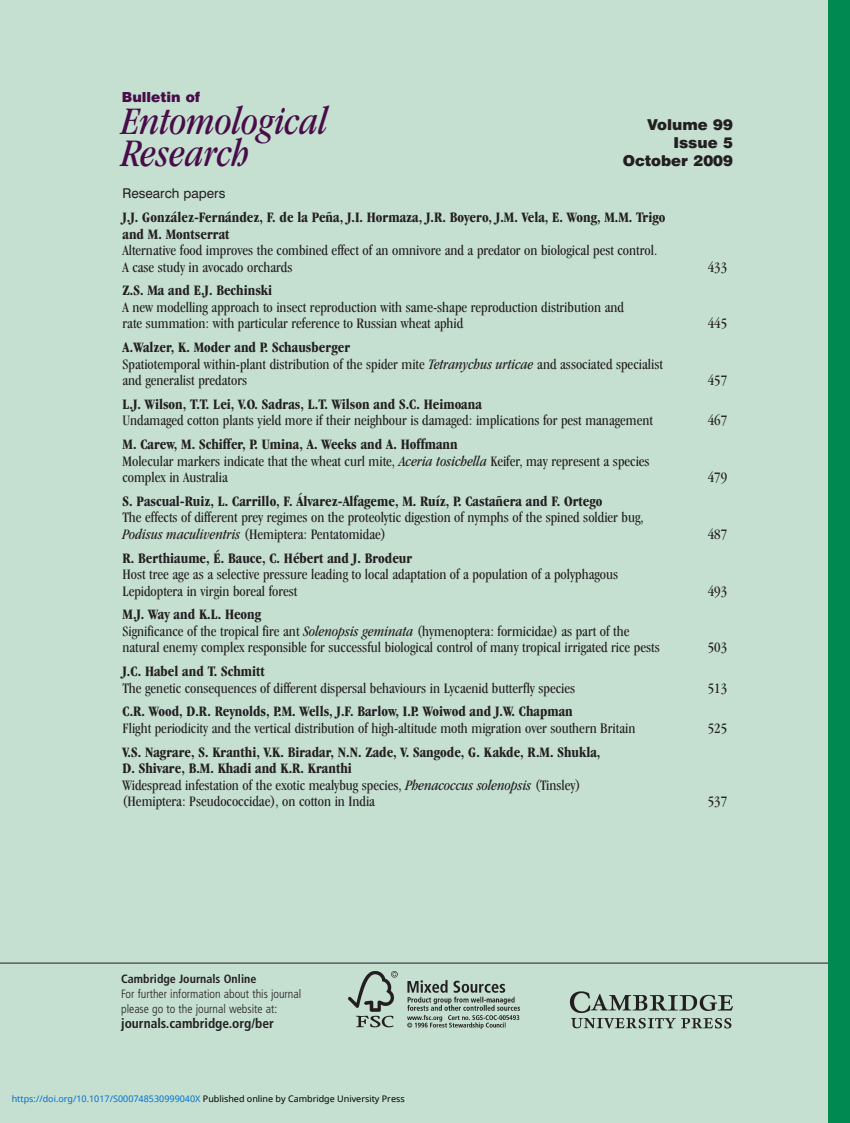
<style>
.page{position:relative;width:850px;height:1123px;background:#fff}
.page>*{position:absolute;margin:0;border:0;box-sizing:border-box;transform-origin:0 0}
.t1{font:italic condensed 40.5px/31.8px "Garamond IT Cby BT";color:#480c49}
.t2{font:condensed 15px/16.5px "Garamond IT Cby BT";color:#231f20}
.t3{font:700 condensed 15px/16.5px "Garamond IT Cby BT";color:#231f20}
.t4{font:900 15px/18px "Swiss 721 BT";color:#231f20;text-align:right}
.t5{font:900 13.95px "Swiss 721 BT";color:#480c49}
.t6{font:700 condensed 13.5px "Frutiger";color:#231f20}
.t7{font:13.5px "Swiss 721 BT";color:#231f20}
.t8{font:300 condensed 12px/15px "Frutiger";color:#231f20}
.t9{font:700 condensed 12px "Frutiger";color:#231f20}
.t10{font:9px "Noto Sans";color:#0172cf}
.s1{font-weight:700}
.s2{font-style:italic}
.s3{font-weight:400}
.s4{font-weight:400;font-style:italic}
.s5{color:#000}
</style>
<div class="page">
<div style="left:0;top:0;width:838px;height:1123px;background:#c5dfd1"></div>
<div style="left:828px;top:0;width:22px;height:1123px;background:#008a52"></div>
<hr style="left:0;top:962px;width:828px;height:1px;background:#231f20">
<img style="left:569px;top:991px;width:164px;height:38px">
<img style="left:349px;top:971px;width:170px;height:57px">
<p class="t5" style="left:122px;top:92px;width:80px">Bulletin of</p>
<h1 class="t1" style="left:122px;top:108px;width:208px">Entomological<br>Research</h1>
<p class="t4" style="left:623px;top:117px;width:112px">Volume 99<br>Issue 5<br>October 2009</p>
<p class="t7" style="left:122px;top:189px;width:104px">Research papers</p>
<p class="t3" style="left:122px;top:210px;width:545px">J.J. González-Fernández, F. de la Peña, J.I. Hormaza, J.R. Boyero, J.M. Vela, E. Wong, M.M. Trigo and M. Montserrat</p>
<p class="t2" style="left:122px;top:243px;width:536px">Alternative food improves the combined effect of an omnivore and a predator on biological pest control.<br>A case study in avocado orchards</p>
<p class="t3" style="left:122px;top:283px;width:151px">Z.S. Ma and E.J. Bechinski</p>
<p class="t2" style="left:122px;top:300px;width:503px">A new modelling approach to insect reproduction with same-shape reproduction distribution and rate summation: with particular reference to Russian wheat aphid</p>
<p class="t2" style="left:122px;top:340px;width:542px"><span class="s1">A.Walzer, K. Moder and P. Schausberger<br></span>Spatiotemporal within-plant distribution of the spider mite <span class="s2">Tetranychus urticae</span> and associated specialist and generalist predators</p>
<p class="t2" style="left:708px;top:260px;width:21px">433</p>
<p class="t2" style="left:708px;top:316px;width:21px">445</p>
<p class="t2" style="left:708px;top:373px;width:21px">457</p>
<p class="t3" style="left:122px;top:397px;width:361px">L.J. Wilson, T.T. Lei, V.O. Sadras, L.T. Wilson and S.C. Heimoana</p>
<p class="t2" style="left:122px;top:413px;width:532px">Undamaged cotton plants yield more if their neighbour is damaged: implications for pest management</p>
<p class="t2" style="left:708px;top:413px;width:21px">467</p>
<p class="t2" style="left:122px;top:437px;width:529px"><span class="s1">M. Carew, M. Schiffer, P. Umina, A. Weeks and A. Hoffmann<br></span>Molecular markers indicate that the wheat curl mite, <span class="s2">Aceria tosichella</span> Keifer, may represent a species complex in Australia</p>
<p class="t2" style="left:708px;top:470px;width:21px">479</p>
<p class="t3" style="left:122px;top:494px;width:482px">S. Pascual-Ruiz, L. Carrillo, F. Álvarez-Alfageme, M. Ruíz, P. Castañera and F. Ortego</p>
<p class="t2" style="left:122px;top:510px;width:523px">The effects of different prey regimes on the proteolytic digestion of nymphs of the spined soldier bug,<br><span class="s2">Podisus maculiventris</span> (Hemiptera: Pentatomidae)</p>
<p class="t3" style="left:122px;top:551px;width:291px">R. Berthiaume, É. Bauce, C. Hébert and J. Brodeur</p>
<p class="t2" style="left:122px;top:567px;width:497px">Host tree age as a selective pressure leading to local adaptation of a population of a polyphagous<br>Lepidoptera in virgin boreal forest</p>
<p class="t2" style="left:122px;top:607px;width:539px"><span class="s1">M.J. Way and K.L. Heong<br></span>Significance of the tropical fire ant <span class="s2">Solenopsis geminata</span> (hymenoptera: formicidae) as part of the natural enemy complex responsible for successful biological control of many tropical irrigated rice pests</p>
<p class="t2" style="left:708px;top:527px;width:21px">487</p>
<p class="t2" style="left:708px;top:584px;width:21px">493</p>
<p class="t2" style="left:708px;top:640px;width:21px">503</p>
<p class="t3" style="left:122px;top:664px;width:144px">J.C. Habel and T. Schmitt</p>
<p class="t2" style="left:122px;top:681px;width:454px">The genetic consequences of different dispersal behaviours in Lycaenid butterfly species</p>
<p class="t2" style="left:708px;top:681px;width:21px">513</p>
<p class="t3" style="left:122px;top:704px;width:452px">C.R. Wood, D.R. Reynolds, P.M. Wells, J.F. Barlow, I.P. Woiwod and J.W. Chapman</p>
<p class="t2" style="left:122px;top:721px;width:514px">Flight periodicity and the vertical distribution of high-altitude moth migration over southern Britain</p>
<p class="t2" style="left:708px;top:721px;width:21px">525</p>
<p class="t3" style="left:122px;top:745px;width:479px">V.S. Nagrare, S. Kranthi, V.K. Biradar, N.N. Zade, V. Sangode, G. Kakde, R.M. Shukla, D. Shivare, B.M. Khadi and K.R. Kranthi<br><span class="s3">Widespread infestation of the exotic mealybug species,</span> <span class="s4">Phenacoccus solenopsis</span> <span class="s3">(Tinsley) (Hemiptera: Pseudococcidae), on cotton in India</span></p>
<p class="t2" style="left:708px;top:794px;width:21px">537</p>
<p class="t9" style="left:121px;top:974px;width:137px">Cambridge Journals Online</p>
<p class="t8" style="left:121px;top:987px;width:182px">For further information about this journal please go to the journal website at:</p>
<p class="t6" style="left:121px;top:1017px;width:154px">journals.cambridge.org/ber</p>
<p class="t10" style="left:12px;top:1092px;width:395px">https://doi.org/10.1017/S000748530999040X <span class="s5">Published online by Cambridge University Press</span></p>
</div>
